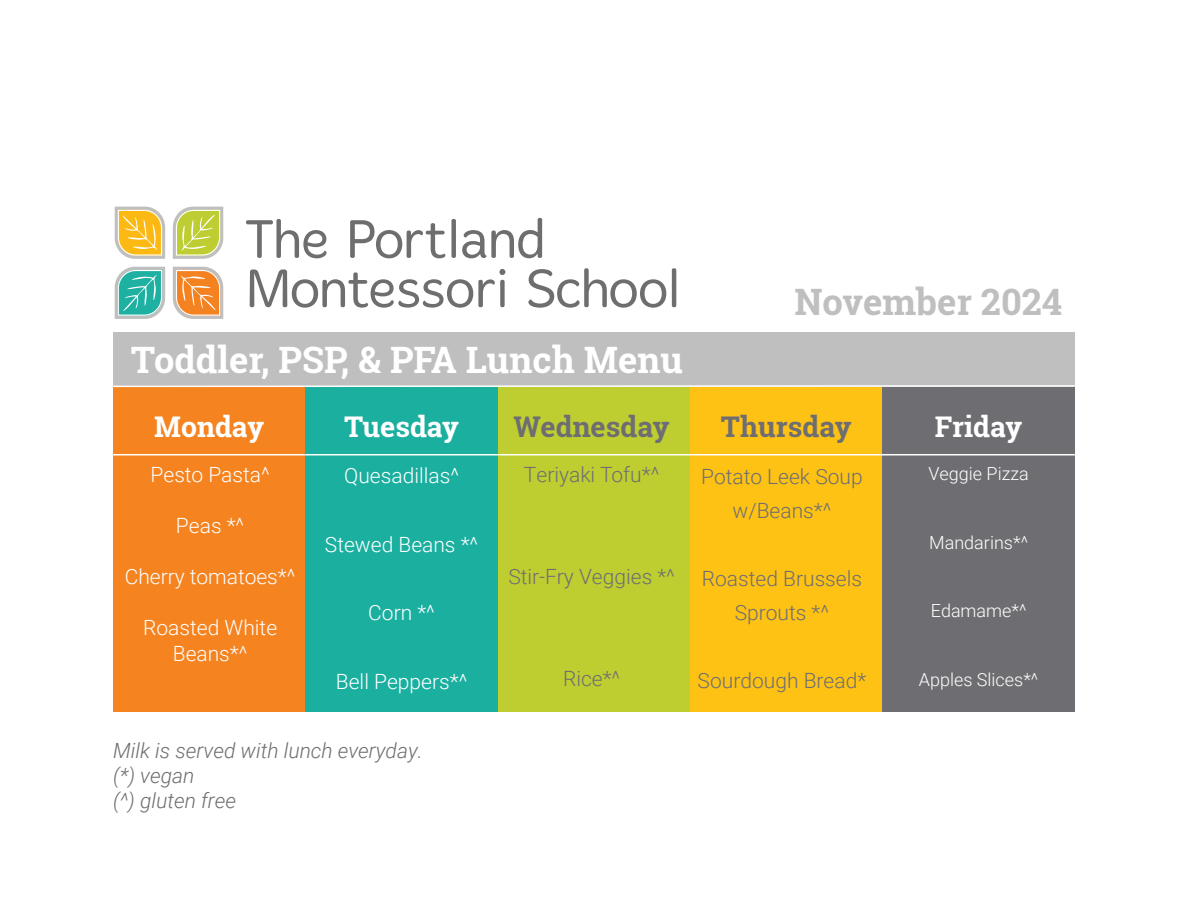
<style>
.page{position:relative;width:1188px;height:918px;background:#fff}
.page>*{position:absolute;margin:0;border:0;box-sizing:border-box;transform-origin:0 0}
.t1{font:700 36.45px "Roboto Slab";color:#fff}
.t2{font:700 36.45px "Roboto Slab";color:#c0bfbf}
.t3{font:700 28.5px "Roboto Slab";color:#fff}
.t4{font:700 28.5px "Roboto Slab";color:#6e6e72}
.t5{font:300 21px/34px "Roboto";color:#6e6e72;text-align:center}
.t6{font:300 21px/25.5px "Roboto";color:#fff;text-align:center}
.t7{font:italic 300 21px/25.2px "Roboto";color:#6e6e72}
.t8{font:300 18px "Roboto";color:#fff}
</style>
<div class="page">
<svg style="left:246px;top:219px;width:81px;height:39px"></svg>
<svg style="left:350px;top:220px;width:95px;height:38px"></svg>
<div style="left:451px;top:219px;width:5px;height:39px;background:#6e6e6f;border-radius:2px"></div>
<svg style="left:462px;top:218px;width:80px;height:40px"></svg>
<svg style="left:250px;top:269px;width:255px;height:39px"></svg>
<svg style="left:528px;top:268px;width:138px;height:40px"></svg>
<hr style="left:672px;top:268px;width:4px;height:39px;background:#6e6e6f;border-radius:2px">
<svg style="left:115px;top:207px;width:50px;height:52px;background:#f1c864"></svg>
<svg style="left:115px;top:267px;width:50px;height:52px;background:#6bc2b9"></svg>
<svg style="left:173px;top:267px;width:50px;height:52px;background:#eca76c"></svg>
<svg style="left:173px;top:207px;width:50px;height:52px;background:#cbd476"></svg>
<div style="left:113px;top:332px;width:962px;height:54px;background:#c0bfbf"></div>
<div style="left:113px;top:387px;width:192px;height:325px;background:#f58320"></div>
<div style="left:305px;top:387px;width:193px;height:325px;background:#1bafa0"></div>
<div style="left:498px;top:387px;width:192px;height:325px;background:#bece31"></div>
<div style="left:690px;top:387px;width:193px;height:325px;background:#fec214"></div>
<div style="left:883px;top:387px;width:192px;height:325px;background:#6e6e72"></div>
<hr style="left:113px;top:454px;width:962px;height:1px;background:#fff">
<svg style="left:113px;top:385px;width:962px;height:3px"></svg>
<h1 class="t2" style="left:794px;top:276px;width:270px">November 2024</h1>
<h1 class="t1" style="left:131px;top:335px;width:554px">Toddler, PSP, &amp; PFA Lunch Menu</h1>
<h2 class="t3" style="left:154px;top:407px;width:111px">Monday</h2>
<h2 class="t3" style="left:344px;top:407px;width:117px">Tuesday</h2>
<h2 class="t4" style="left:514px;top:407px;width:158px">Wednesday</h2>
<h2 class="t4" style="left:721px;top:407px;width:132px">Thursday</h2>
<h2 class="t3" style="left:935px;top:407px;width:89px">Friday</h2>
<p class="t6" style="left:151px;top:461px;width:121px">Pesto Pasta^</p>
<p class="t6" style="left:176px;top:512px;width:70px">Peas *^</p>
<p class="t6" style="left:125px;top:563px;width:172px">Cherry tomatoes*^</p>
<p class="t6" style="left:143px;top:614px;width:136px">Roasted White<br>Beans*^</p>
<p class="t6" style="left:344px;top:462px;width:116px">Quesadillas^</p>
<p class="t6" style="left:325px;top:531px;width:155px">Stewed Beans *^</p>
<p class="t6" style="left:368px;top:599px;width:68px">Corn *^</p>
<p class="t5" style="left:524px;top:457px;width:137px">Teriyaki Tofu*^</p>
<p class="t5" style="left:508px;top:559px;width:168px">Stir-Fry Veggies *^</p>
<p class="t5" style="left:701px;top:459px;width:163px">Potato Leek Soup w/Beans*^</p>
<p class="t5" style="left:702px;top:561px;width:162px">Roasted Brussels<br>Sprouts *^</p>
<p class="t8" style="left:929px;top:461px;width:102px">Veggie Pizza</p>
<p class="t8" style="left:929px;top:530px;width:100px">Mandarins*^</p>
<p class="t8" style="left:931px;top:598px;width:97px">Edamame*^</p>
<p class="t6" style="left:336px;top:668px;width:133px">Bell Peppers*^</p>
<p class="t5" style="left:563px;top:661px;width:59px">Rice*^</p>
<p class="t5" style="left:698px;top:663px;width:170px">Sourdough Bread*</p>
<p class="t8" style="left:919px;top:667px;width:121px">Apples Slices*^</p>
<p class="t7" style="left:113px;top:737px;width:311px">Milk is served with lunch everyday. (*) vegan<br>(^) gluten free</p>
</div>
